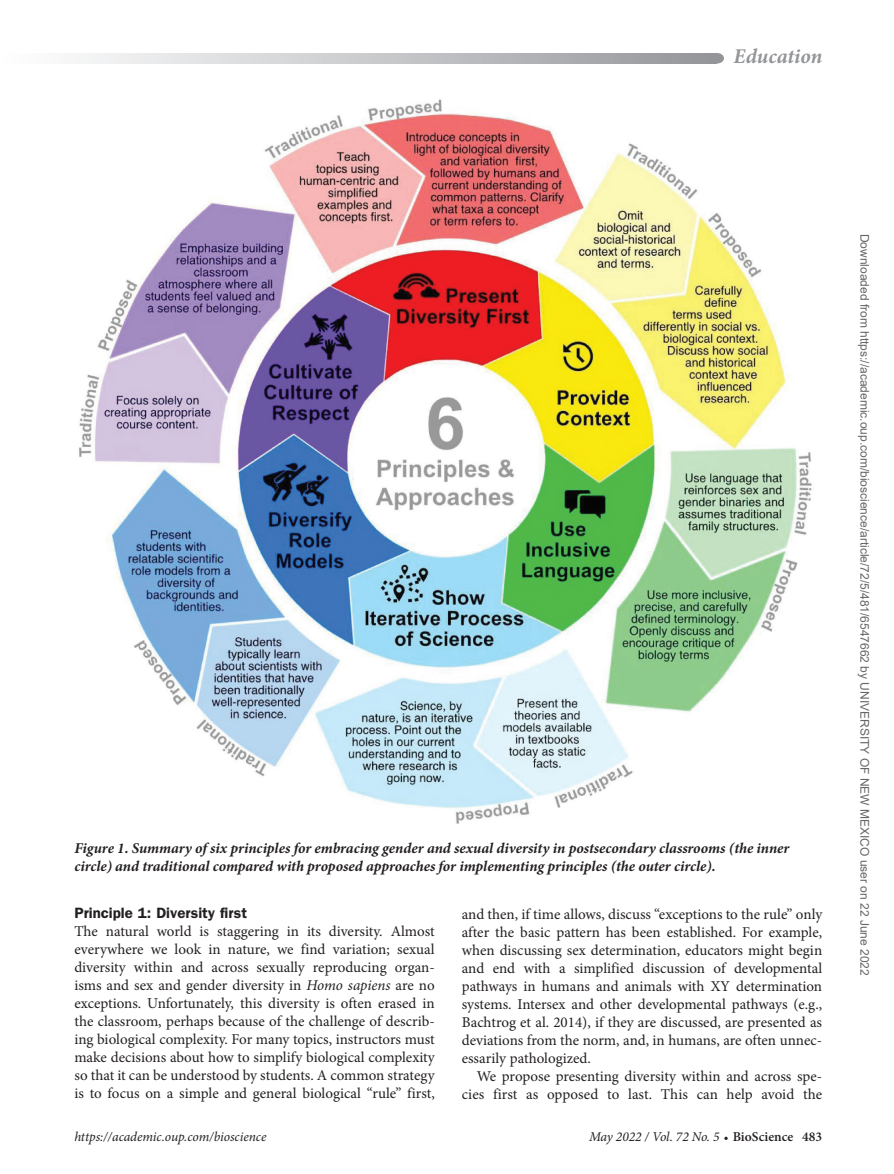
<style>
.page{position:relative;width:894px;height:1174px;background:#fff}
.page>*{position:absolute;margin:0;border:0;box-sizing:border-box;transform-origin:0 0}
.RH{font:italic 700 21px "Minion Pro";color:#939598}
.ParaFL{font:15px/18px "Minion Pro";color:#231f20;text-align:justify}
.FigCaption{font:italic 700 15px/18px "Minion Pro";letter-spacing:-.005em;color:#231f20}
.Para{font:15px/18px "Minion Pro";color:#231f20;text-align:right}
.t1{font:600 15px "ITC Franklin Gothic Std";color:#231f20}
.t2{font:italic 13.5px "Minion Pro";letter-spacing:-.005em;color:#231f20}
.t3{font:12px "Arial";color:#666}
.s1{font-style:italic}
.s2{font-weight:600;font-style:normal;font-size:12px}
.s3{font-weight:600;font-style:normal}
</style>
<div class="page">
<svg style="left:79px;top:53px;width:634px;height:11px"></svg>
<div style="left:709px;top:53px;width:14px;height:11px;background:#939598;border-radius:50%"></div>
<img style="left:79px;top:99px;width:733px;height:725px">
<p class="RH" style="left:733px;top:41px;width:90px">Education</p>
<p class="FigCaption" style="left:74px;top:838px;width:716px">Figure 1. Summary of six principles for embracing gender and sexual diversity in postsecondary classrooms (the inner circle) and traditional compared with proposed approaches for implementing principles (the outer circle).</p>
<h1 class="t1" style="left:74px;top:904px;width:174px">Principle 1: Diversity first</h1>
<p class="ParaFL" style="left:74px;top:922px;width:362px">The natural world is staggering in its diversity. Almost everywhere we look in nature, we find variation; sexual diversity within and across sexually reproducing organ&shy;isms and sex and gender diversity in <span class="s1">Homo sapiens</span> are no exceptions. Unfortunately, this diversity is often erased in the classroom, perhaps because of the challenge of describ&shy;ing biological complexity. For many topics, instructors must make decisions about how to simplify biological complexity so that it can be understood by students. A common strategy is to focus on a simple and general biological “rule” first,</p>
<p class="ParaFL" style="left:461px;top:905px;width:362px">and then, if time allows, discuss “exceptions to the rule” only after the basic pattern has been established. For example, when discussing sex determination, educators might begin and end with a simplified discussion of developmental pathways in humans and animals with XY determination systems. Intersex and other developmental pathways (e.g., Bachtrog et al. 2014), if they are discussed, are presented as deviations from the norm, and, in humans, are often unnec&shy;essarily pathologized.</p>
<p class="Para" style="left:461px;top:1067px;width:362px">We propose presenting diversity within and across spe&shy;cies first as opposed to last. This can help avoid the</p>
<p class="t2" style="left:74px;top:1127px;width:193px">https://academic.oup.com/bioscience</p>
<p class="t2" style="left:588px;top:1127px;width:234px">May 2022 / Vol. 72 No. 5 <span class="s2">•</span> <span class="s3">BioScience 483</span></p>
<p class="t3" style="left:868px;top:234px;width:743px;rotate:90deg">Downloaded from https://academic.oup.com/bioscience/article/72/5/481/6547662 by UNIVERSITY OF NEW MEXICO user on 22 June 2022</p>
</div>
